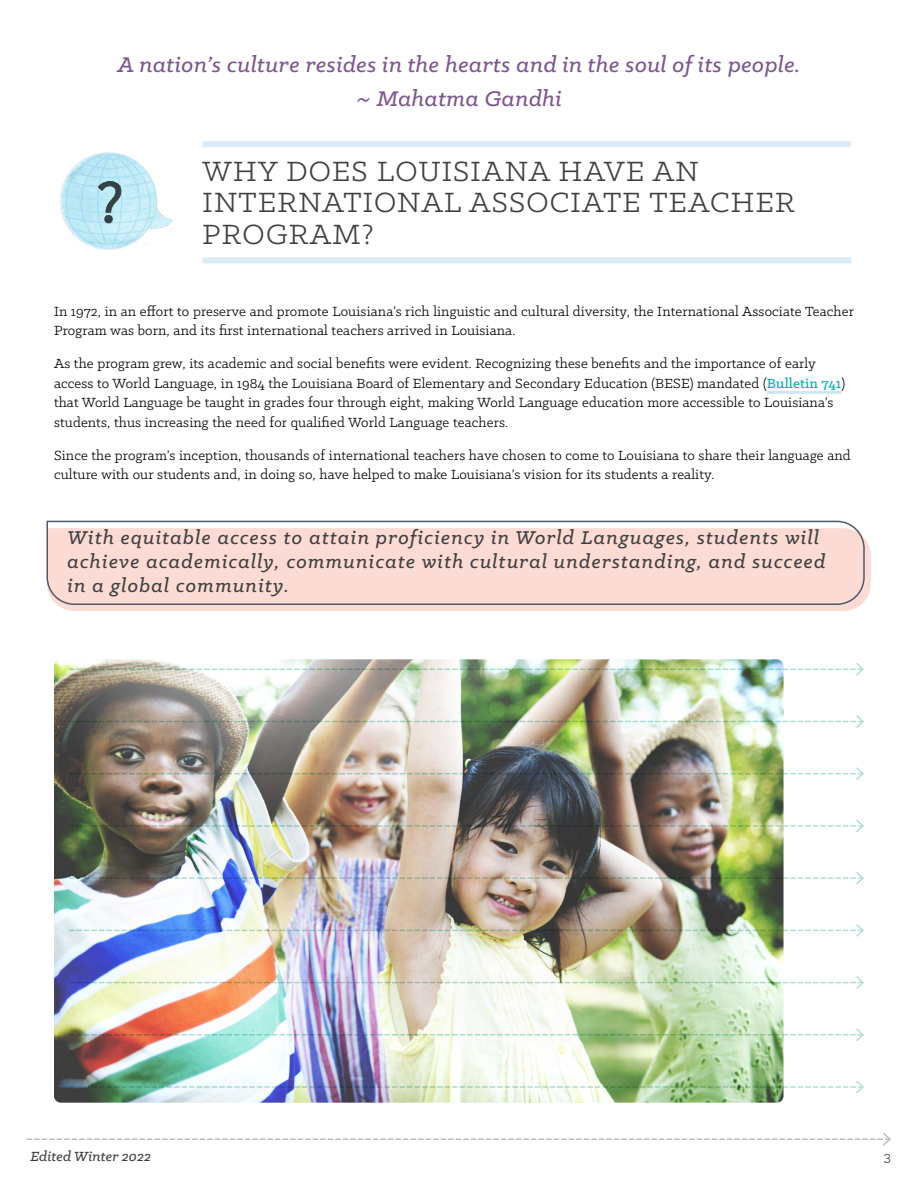
<style>
.page{position:relative;width:918px;height:1188px;background:#fff}
.page>*{position:absolute;margin:0;border:0;box-sizing:border-box;transform-origin:0 0}
.t1{font:31.5px/31.5px "Klinic Slab";letter-spacing:.04em;color:#404042}
.t2{font:italic 500 24px/34.3px "Klinic Slab";letter-spacing:.02em;color:#7d5791;text-align:center}
.Call_Out{font:italic 500 21px/24.2px "Klinic Slab";letter-spacing:.06em;color:#404042}
.Body{font:15px/19.5px "Klinic Slab";letter-spacing:.01em;color:#000}
.t3{font:italic 500 15px "Klinic Slab";letter-spacing:.01em;color:#414042}
.t4{font:15px "Klinic Slab";color:#414042}
.s1{font-weight:500;color:#00abb8}
</style>
<div class="page">
<svg style="left:27px;top:1133px;width:864px;height:13px"></svg>
<hr style="left:767px;top:391px;width:74px;height:3px;background:#c9e9ec">
<div style="left:59px;top:540px;width:812px;height:71px;background:#fcdbd4"></div>
<svg style="left:46px;top:520px;width:820px;height:86px;background:#f5d9d3"></svg>
<img style="left:60px;top:152px;width:112px;height:97px">
<div style="left:202px;top:141px;width:649px;height:6px;background:#daecf7"></div>
<div style="left:202px;top:257px;width:649px;height:6px;background:#daecf7"></div>
<img style="left:54px;top:659px;width:730px;height:444px">
<img style="left:69px;top:662px;width:795px;height:15px">
<img style="left:69px;top:714px;width:795px;height:15px">
<img style="left:69px;top:766px;width:795px;height:15px">
<img style="left:69px;top:818px;width:795px;height:16px">
<img style="left:69px;top:870px;width:795px;height:16px">
<img style="left:69px;top:923px;width:795px;height:15px">
<img style="left:69px;top:975px;width:795px;height:15px">
<img style="left:69px;top:1027px;width:795px;height:15px">
<img style="left:69px;top:1079px;width:795px;height:16px">
<p class="t2" style="left:118px;top:47px;width:684px">A nation’s culture resides in the hearts and in the soul of its people. ~ Mahatma Gandhi</p>
<p class="t1" style="left:202px;top:155px;width:594px">WHY DOES LOUISIANA HAVE AN<br>INTERNATIONAL ASSOCIATE TEACHER<br>PROGRAM?</p>
<p class="Body" style="left:54px;top:301px;width:802px">In 1972, in an effort to preserve and promote Louisiana’s rich linguistic and cultural diversity, the International Associate Teacher<br>Program was born, and its first international teachers arrived in Louisiana.</p>
<p class="Body" style="left:54px;top:354px;width:793px">As the program grew, its academic and social benefits were evident. Recognizing these benefits and the importance of early access to World Language, in 1984 the Louisiana Board of Elementary and Secondary Education (BESE) mandated (<span class="s1">Bulletin 741</span>) that World Language be taught in grades four through eight, making World Language education more accessible to Louisiana’s students, thus increasing the need for qualified World Language teachers.</p>
<p class="Body" style="left:54px;top:445px;width:798px">Since the program’s inception, thousands of international teachers have chosen to come to Louisiana to share their language and culture with our students and, in doing so, have helped to make Louisiana’s vision for its students a reality.</p>
<p class="Call_Out" style="left:68px;top:525px;width:760px">With equitable access to attain proficiency in World Languages, students will achieve academically, communicate with cultural understanding, and succeed in a global community.</p>
<p class="t3" style="left:31px;top:1147px;width:122px">Edited Winter 2022</p>
<p class="t4" style="left:884px;top:1147px;width:9px">3</p>
</div>
